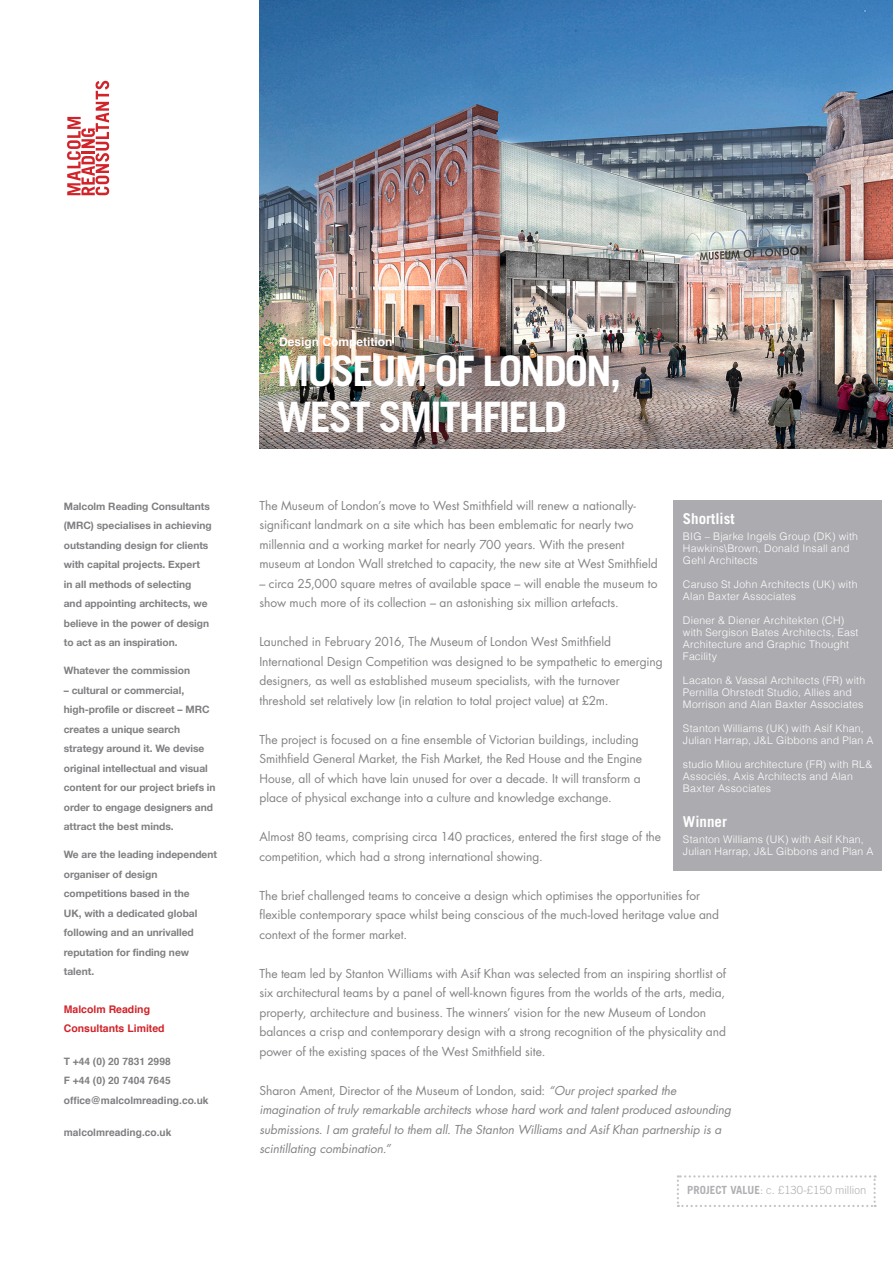
<style>
.page{position:relative;width:893px;height:1263px;background:#fff}
.page>*{position:absolute;margin:0;border:0;box-sizing:border-box;transform-origin:0 0}
.Name{font:700 42px "Trade Gothic LT";letter-spacing:-.05em;color:#fff}
.Project_details_-_su{font:700 15px "Trade Gothic LT Std";color:#fff}
.t1{font:12px/19.5px "Futura Std";color:#838386}
.t2{font:italic 12px/19.5px "Futura Std";letter-spacing:-.005em;color:#838386}
.Section{font:700 12px "Helvetica";color:#fff}
.Body_Copy{font:300 11.25px "Trade Gothic LT Std";color:#b0afb3}
.t3{font:300 10.5px/12px "Helvetica";letter-spacing:.02em;color:#fff}
.MRC_contact{font:700 10.5px/19.5px "Helvetica";color:#d1232a}
.t4{font:700 10.2px/19.5px "Helvetica Neue";color:#808083}
.MRC_Contact_-_Info{font:700 10.2px/19.5px "Helvetica";color:#808083}
.s1{font-style:normal}
.s2{font-weight:700}
</style>
<div class="page">
<img style="left:259px;top:0;width:634px;height:449px">
<svg style="left:67px;top:81px;width:42px;height:114px"></svg>
<svg style="left:677px;top:1175px;width:199px;height:32px"></svg>
<div style="left:674px;top:500px;width:208px;height:370px;background:#acacb0"></div>
<p class="t4" style="left:64px;top:496px;width:149px">Malcolm Reading Consultants (MRC) specialises in achieving outstanding design for clients with capital projects. Expert<br>in all methods of selecting and appointing architects, we believe in the power of design to act as an inspiration.</p>
<p class="t4" style="left:64px;top:661px;width:128px">Whatever the commission</p>
<p class="t4" style="left:64px;top:680px;width:153px">– cultural or commercial, high-profile or discreet – MRC creates a unique search strategy around it. We devise original intellectual and visual content for our project briefs in order to engage designers and attract the best minds.</p>
<p class="t4" style="left:64px;top:845px;width:155px">We are the leading independent organiser of design competitions based in the<br>UK, with a dedicated global following and an unrivalled reputation for finding new talent.</p>
<p class="MRC_contact" style="left:64px;top:1000px;width:102px">Malcolm Reading<br>Consultants Limited</p>
<p class="MRC_Contact_-_Info" style="left:64px;top:1051px;width:146px">T +44 (0) 20 7831 2998<br>F +44 (0) 20 7404 7645 office@malcolmreading.co.uk</p>
<p class="MRC_Contact_-_Info" style="left:64px;top:1123px;width:109px">malcolmreading.co.uk</p>
<p class="Section" style="left:279px;top:332px;width:115px">Design Competition</p>
<p class="Name" style="left:277px;top:345px;width:346px">MUSEUM OF LONDON,</p>
<p class="Name" style="left:277px;top:391px;width:292px">WEST SMITHFIELD</p>
<p class="t1" style="left:259px;top:495px;width:400px">The Museum of London’s move to West Smithfield will renew a nationally&shy;significant landmark on a site which has been emblematic for nearly two millennia and a working market for nearly 700 years. With the present museum at London Wall stretched to capacity, the new site at West Smithfield</p>
<p class="t1" style="left:259px;top:573px;width:399px">– circa 25,000 square metres of available space – will enable the museum to show much more of its collection – an astonishing six million artefacts.</p>
<p class="t1" style="left:259px;top:632px;width:405px">Launched in February 2016, The Museum of London West Smithfield International Design Competition was designed to be sympathetic to emerging designers, as well as established museum specialists, with the turnover threshold set relatively low (in relation to total project value) at £2m.</p>
<p class="t1" style="left:259px;top:729px;width:384px">The project is focused on a fine ensemble of Victorian buildings, including Smithfield General Market, the Fish Market, the Red House and the Engine House, all of which have lain unused for over a decade. It will transform a place of physical exchange into a culture and knowledge exchange.</p>
<p class="t1" style="left:259px;top:827px;width:403px">Almost 80 teams, comprising circa 140 practices, entered the first stage of the competition, which had a strong international showing.</p>
<p class="t1" style="left:259px;top:885px;width:461px">The brief challenged teams to conceive a design which optimises the opportunities for flexible contemporary space whilst being conscious of the much-loved heritage value and context of the former market.</p>
<p class="t1" style="left:259px;top:963px;width:468px">The team led by Stanton Williams with Asif Khan was selected from an inspiring shortlist of six architectural teams by a panel of well-known figures from the worlds of the arts, media, property, architecture and business. The winners’ vision for the new Museum of London balances a crisp and contemporary design with a strong recognition of the physicality and power of the existing spaces of the West Smithfield site.</p>
<p class="t2" style="left:259px;top:1080px;width:473px"><span class="s1">Sharon Ament, Director of the Museum of London, said:</span> “Our project sparked the imagination of truly remarkable architects whose hard work and talent produced astounding submissions. I am grateful to them all. The Stanton Williams and Asif Khan partnership is a scintillating combination.”</p>
<p class="Project_details_-_su" style="left:683px;top:509px;width:53px">Shortlist</p>
<p class="t3" style="left:683px;top:530px;width:177px">BIG – Bjarke Ingels Group (DK) with<br>Hawkins\Brown, Donald Insall and<br>Gehl Architects</p>
<p class="t3" style="left:683px;top:578px;width:176px">Caruso St John Architects (UK) with<br>Alan Baxter Associates</p>
<p class="t3" style="left:683px;top:614px;width:177px">Diener &amp; Diener Architekten (CH) with Sergison Bates Architects, East<br>Architecture and Graphic Thought<br>Facility</p>
<p class="t3" style="left:683px;top:674px;width:184px">Lacaton &amp; Vassal Architects (FR) with<br>Pernilla Ohrstedt Studio, Allies and<br>Morrison and Alan Baxter Associates</p>
<p class="t3" style="left:683px;top:722px;width:192px">Stanton Williams (UK) with Asif Khan,<br>Julian Harrap, J&amp;L Gibbons and Plan A</p>
<p class="t3" style="left:683px;top:758px;width:191px">studio Milou architecture (FR) with RL&amp;<br>Associés, Axis Architects and Alan<br>Baxter Associates</p>
<p class="Project_details_-_su" style="left:683px;top:812px;width:46px">Winner</p>
<p class="t3" style="left:683px;top:832px;width:192px">Stanton Williams (UK) with Asif Khan,<br>Julian Harrap, J&amp;L Gibbons and Plan A</p>
<p class="Body_Copy" style="left:687px;top:1183px;width:181px"><span class="s2">PROJECT VALUE</span>: c. £130-£150 million</p>
</div>
